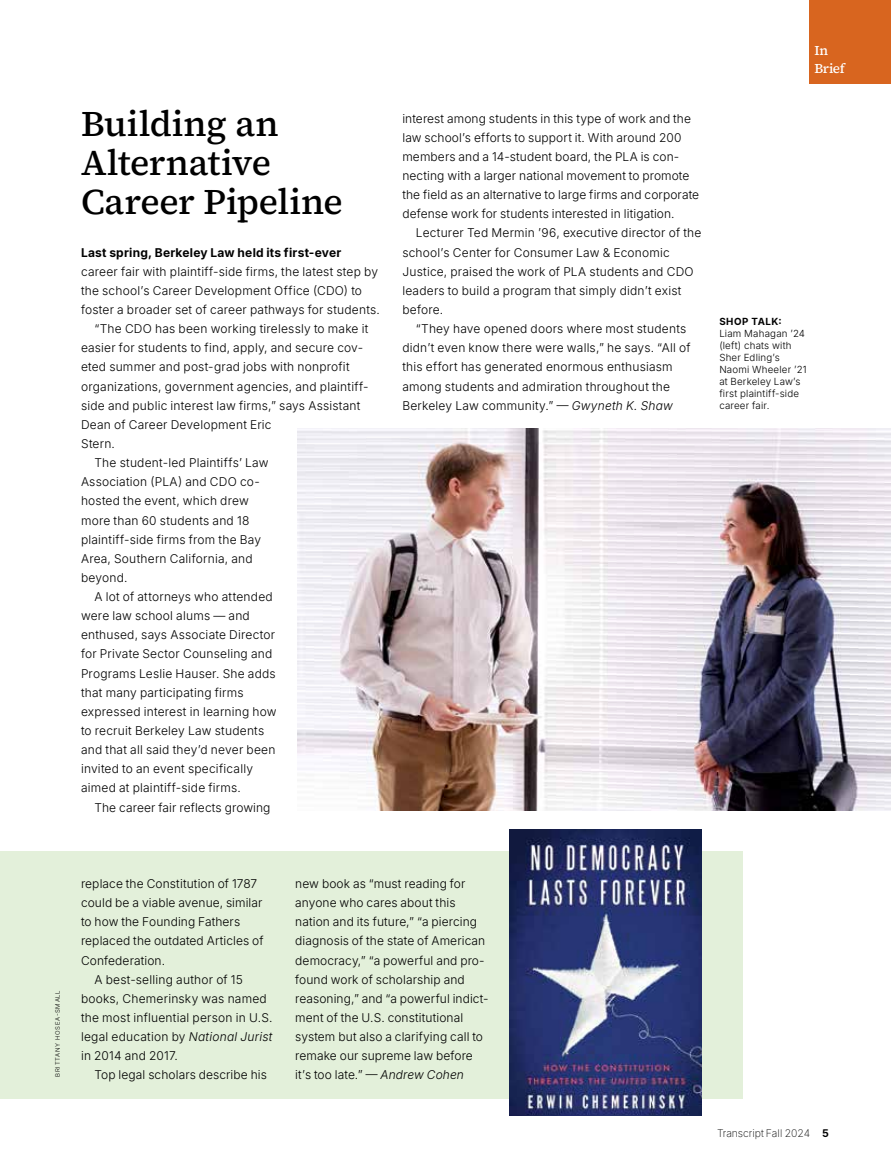
<style>
.page{position:relative;width:891px;height:1175px;background:#fff}
.page>*{position:absolute;margin:0;border:0;box-sizing:border-box;transform-origin:0 0}
.t1{font:500 36px/39px "Source Serif 4";letter-spacing:-.01em;color:#000}
.t2{font:500 13.5px/18px "Source Serif 4";letter-spacing:-.035em;color:#fff}
.t3{font:300 12px/19.2px "Inter";letter-spacing:.015em;color:#000}
.t4{font:700 12px "Inter";letter-spacing:.02em;color:#000}
.t5{font:200 10.5px "Inter";letter-spacing:-.005em;color:#000}
.t6{font:300 9.75px/12px "Inter";letter-spacing:.02em;color:#000}
.t7{font:700 9.75px "Inter";letter-spacing:.055em;color:#000}
.t8{font:300 6px "Inter";letter-spacing:.115em;color:#000}
.s1{font-style:italic}
.s2{font-weight:700}
</style>
<div class="page">
<img style="left:297px;top:429px;width:594px;height:381px">
<div style="left:810px;top:0;width:81px;height:83px;background:#d8651f"></div>
<div style="left:0;top:850px;width:742px;height:248px;background:#e3f0da"></div>
<img style="left:510px;top:830px;width:192px;height:285px">
<h1 class="t1" style="left:81px;top:105px;width:263px">Building an<br>Alternative<br>Career Pipeline</h1>
<p class="t4" style="left:81px;top:243px;width:262px">Last spring, Berkeley Law held its first-ever</p>
<p class="t3" style="left:81px;top:261px;width:299px">career fair with plaintiff-side firms, the latest step by</p>
<p class="t3" style="left:81px;top:280px;width:283px">the school’s Career Development Office (CDO) to</p>
<p class="t3" style="left:81px;top:300px;width:300px">foster a broader set of career pathways for students.</p>
<p class="t3" style="left:94px;top:319px;width:275px">“The CDO has been working tirelessly to make it</p>
<p class="t3" style="left:81px;top:338px;width:284px">easier for students to find, apply, and secure cov-</p>
<p class="t3" style="left:81px;top:357px;width:270px">eted summer and post-grad jobs with nonprofit</p>
<p class="t3" style="left:81px;top:376px;width:289px">organizations, government agencies, and plaintiff-</p>
<p class="t3" style="left:81px;top:395px;width:281px">side and public interest law firms,” says Assistant</p>
<p class="t3" style="left:81px;top:414px;width:192px">Dean of Career Development Eric</p>
<p class="t3" style="left:81px;top:433px;width:35px">Stern.</p>
<p class="t3" style="left:94px;top:453px;width:176px">The student-led Plaintiffs’ Law</p>
<p class="t3" style="left:81px;top:472px;width:180px">Association (PLA) and CDO co-</p>
<p class="t3" style="left:81px;top:491px;width:169px">hosted the event, which drew</p>
<p class="t3" style="left:81px;top:510px;width:170px">more than 60 students and 18</p>
<p class="t3" style="left:81px;top:529px;width:182px">plaintiff-side firms from the Bay</p>
<p class="t3" style="left:81px;top:548px;width:173px">Area, Southern California, and</p>
<p class="t3" style="left:81px;top:567px;width:48px">beyond.</p>
<p class="t3" style="left:94px;top:586px;width:180px">A lot of attorneys who attended</p>
<p class="t3" style="left:81px;top:606px;width:170px">were law school alums — and</p>
<p class="t3" style="left:81px;top:625px;width:195px">enthused, says Associate Director</p>
<p class="t3" style="left:81px;top:644px;width:193px">for Private Sector Counseling and</p>
<p class="t3" style="left:81px;top:663px;width:196px">Programs Leslie Hauser. She adds</p>
<p class="t3" style="left:81px;top:682px;width:164px">that many participating firms</p>
<p class="t3" style="left:81px;top:701px;width:197px">expressed interest in learning how</p>
<p class="t3" style="left:81px;top:720px;width:185px">to recruit Berkeley Law students</p>
<p class="t3" style="left:81px;top:740px;width:196px">and that all said they’d never been</p>
<p class="t3" style="left:81px;top:759px;width:174px">invited to an event specifically</p>
<p class="t3" style="left:81px;top:778px;width:161px">aimed at plaintiff-side firms.</p>
<p class="t3" style="left:94px;top:797px;width:177px">The career fair reflects growing</p>
<p class="t3" style="left:402px;top:108px;width:298px">interest among students in this type of work and the law school’s efforts to support it. With around 200 members and a 14-student board, the PLA is con&shy;necting with a larger national movement to promote the field as an alternative to large firms and corporate defense work for students interested in litigation.</p>
<p class="t3" style="left:402px;top:223px;width:301px;text-indent:14px">Lecturer Ted Mermin ’96, executive director of the school’s Center for Consumer Law &amp; Economic Justice, praised the work of PLA students and CDO leaders to build a program that simply didn’t exist before.</p>
<p class="t3" style="left:402px;top:319px;width:290px;text-indent:14px">“They have opened doors where most students didn’t even know there were walls,” he says. “All of this effort has generated enormous enthusiasm among students and admiration throughout the Berkeley Law community.” <span class="s1">— Gwyneth K. Shaw</span></p>
<p class="t2" style="left:814px;top:41px;width:32px">In<br>Brief</p>
<p class="t7" style="left:719px;top:314px;width:64px">SHOP TALK:</p>
<p class="t6" style="left:719px;top:327px;width:89px">Liam Mahagan ’24 (left) chats with<br>Sher Edling’s<br>Naomi Wheeler ’21 at Berkeley Law’s first plaintiff-side career fair.</p>
<p class="t8" style="left:53px;top:1076px;width:88px;rotate:-90deg">BRITTANY HOSEA-SMALL</p>
<p class="t3" style="left:81px;top:873px;width:178px">replace the Constitution of 1787</p>
<p class="t3" style="left:81px;top:892px;width:183px">could be a viable avenue, similar</p>
<p class="t3" style="left:81px;top:912px;width:161px">to how the Founding Fathers</p>
<p class="t3" style="left:81px;top:931px;width:184px">replaced the outdated Articles of</p>
<p class="t3" style="left:81px;top:950px;width:86px">Confederation.</p>
<p class="t3" style="left:94px;top:969px;width:150px">A best-selling author of 15</p>
<p class="t3" style="left:81px;top:988px;width:187px">books, Chemerinsky was named</p>
<p class="t3" style="left:81px;top:1007px;width:193px">the most influential person in U.S.</p>
<p class="t3" style="left:81px;top:1026px;width:193px">legal education by <span class="s1">National Jurist</span></p>
<p class="t3" style="left:81px;top:1045px;width:99px">in 2014 and 2017.</p>
<p class="t3" style="left:94px;top:1065px;width:174px">Top legal scholars describe his</p>
<p class="t3" style="left:295px;top:873px;width:195px">new book as “must reading for anyone who cares about this nation and its future,” “a piercing diagnosis of the state of American democracy,” “a powerful and pro&shy;found work of scholarship and reasoning,” and “a powerful indict&shy;ment of the U.S. constitutional system but also a clarifying call to remake our supreme law before</p>
<p class="t3" style="left:295px;top:1065px;width:170px">it’s too late.” <span class="s1">— Andrew Cohen</span></p>
<p class="t5" style="left:717px;top:1125px;width:113px">Transcript Fall 2024 <span class="s2">5</span></p>
</div>
